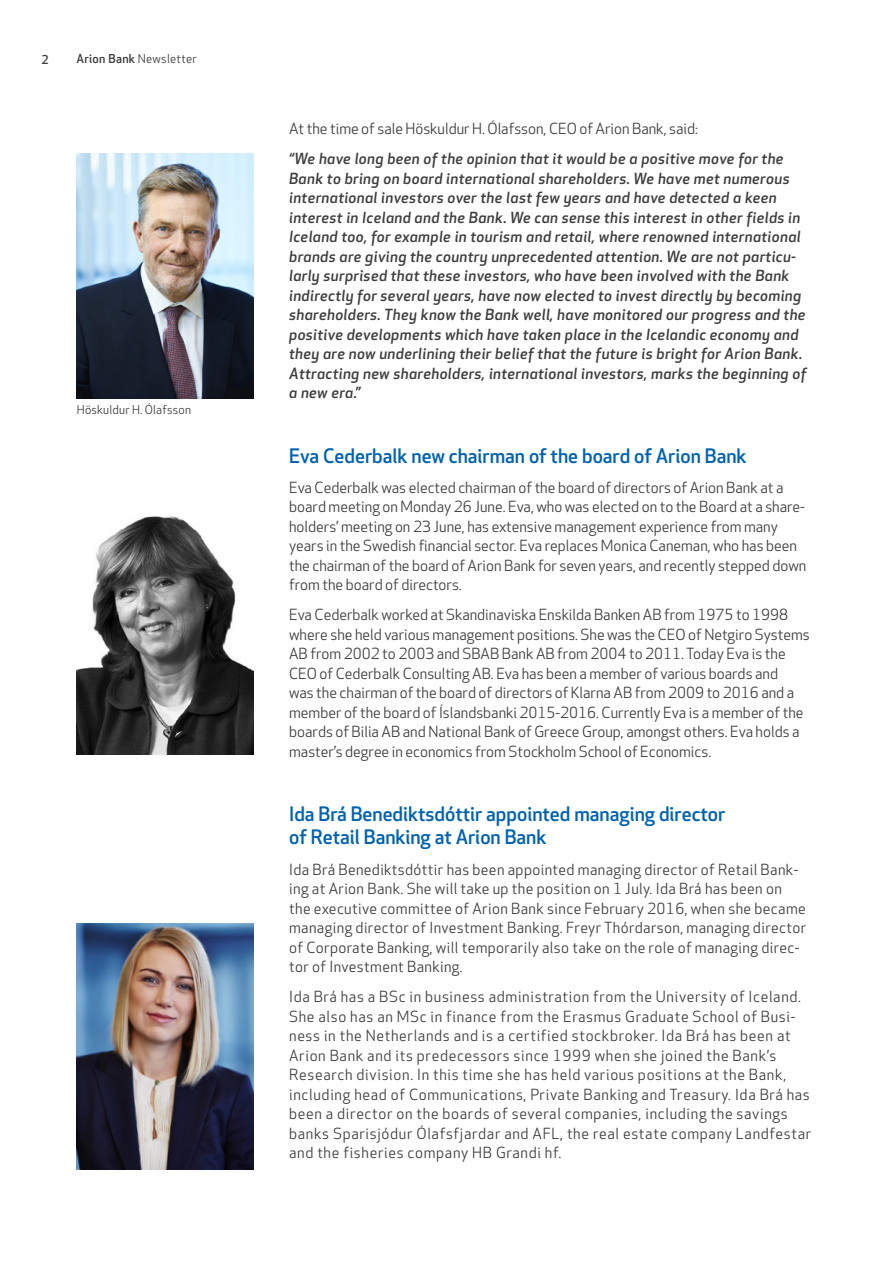
<style>
.page{position:relative;width:893px;height:1263px;background:#fff}
.page>*{position:absolute;margin:0;border:0;box-sizing:border-box;transform-origin:0 0}
.Fyrirsögn{font:500 19.5px/23.4px "Apex New";color:#0162b0}
.Fyrirsögn-2{font:15px/19.5px "Apex New";color:#3e3e3f}
.Fyrirsögn-3{font:italic 500 15px/19.5px "Apex New";letter-spacing:.025em;color:#3e3e3f}
.Fyrirsögn-4{font:15px/19.5px "Apex New";letter-spacing:.045em;color:#3e3e3f}
.Fyrirsögn-5{font:15px/19.5px "Apex New";letter-spacing:.025em;color:#3e3e3f}
.Meginmál{font:12px "Apex New";letter-spacing:.015em;color:#3e3e3f}
.Fyrirsögn-6{font:500 12px "Apex New";color:#3e3e3f}
.s1{font-weight:500}
</style>
<div class="page">
<img style="left:77px;top:153px;width:177px;height:245px">
<img style="left:77px;top:515px;width:177px;height:239px">
<img style="left:77px;top:924px;width:177px;height:245px">
<p class="Fyrirsögn-6" style="left:42px;top:51px;width:9px">2</p>
<p class="Meginmál" style="left:77px;top:51px;width:122px"><span class="s1">Arion Bank</span> Newsletter</p>
<p class="Meginmál" style="left:77px;top:402px;width:116px">Höskuldur H. Ólafsson</p>
<p class="Fyrirsögn-2" style="left:289px;top:119px;width:410px">At the time of sale Höskuldur H. Ólafsson, CEO of Arion Bank, said:</p>
<p class="Fyrirsögn-3" style="left:289px;top:149px;width:519px">“We have long been of the opinion that it would be a positive move for the Bank to bring on board international shareholders. We have met numerous international investors over the last few years and have detected a keen interest in Iceland and the Bank. We can sense this interest in other fields in Iceland too, for example in tourism and retail, where renowned international brands are giving the country unprecedented attention. We are not particu&shy;larly surprised that these investors, who have been involved with the Bank indirectly for several years, have now elected to invest directly by becoming shareholders. They know the Bank well, have monitored our progress and the positive developments which have taken place in the Icelandic economy and they are now underlining their belief that the future is bright for Arion Bank.<br>Attracting new shareholders, international investors, marks the beginning of a new era.”</p>
<p class="Fyrirsögn" style="left:289px;top:443px;width:459px">Eva Cederbalk new chairman of the board of Arion Bank</p>
<p class="Fyrirsögn-2" style="left:289px;top:477px;width:519px">Eva Cederbalk was elected chairman of the board of directors of Arion Bank at a board meeting on Monday 26 June. Eva, who was elected on to the Board at a share&shy;holders’ meeting on 23 June, has extensive management experience from many years in the Swedish financial sector. Eva replaces Monica Caneman, who has been the chairman of the board of Arion Bank for seven years, and recently stepped down from the board of directors.</p>
<p class="Fyrirsögn-2" style="left:289px;top:605px;width:522px">Eva Cederbalk worked at Skandinaviska Enskilda Banken AB from 1975 to 1998 where she held various management positions. She was the CEO of Netgiro Systems AB from 2002 to 2003 and SBAB Bank AB from 2004 to 2011. Today Eva is the CEO of Cederbalk Consulting AB. Eva has been a member of various boards and<br>was the chairman of the board of directors of Klarna AB from 2009 to 2016 and a member of the board of Íslandsbanki 2015-2016. Currently Eva is a member of the boards of Bilia AB and National Bank of Greece Group, amongst others. Eva holds a master’s degree in economics from Stockholm School of Economics.</p>
<p class="Fyrirsögn" style="left:289px;top:802px;width:438px">Ida Brá Benediktsdóttir appointed managing director of Retail Banking at Arion Bank</p>
<p class="Fyrirsögn-5" style="left:289px;top:859px;width:519px">Ida Brá Benediktsdóttir has been appointed managing director of Retail Bank&shy;ing at Arion Bank. She will take up the position on 1 July. Ida Brá has been on the executive committee of Arion Bank since February 2016, when she became managing director of Investment Banking. Freyr Thórdarson, managing director of Corporate Banking, will temporarily also take on the role of managing direc&shy;tor of Investment Banking.</p>
<p class="Fyrirsögn-4" style="left:289px;top:987px;width:524px">Ida Brá has a BSc in business administration from the University of Iceland.<br>She also has an MSc in finance from the Erasmus Graduate School of Busi&shy;ness in the Netherlands and is a certified stockbroker. Ida Brá has been at Arion Bank and its predecessors since 1999 when she joined the Bank’s Research division. In this time she has held various positions at the Bank, including head of Communications, Private Banking and Treasury. Ida Brá has been a director on the boards of several companies, including the savings banks Sparisjódur Ólafsfjardar and AFL, the real estate company Landfestar and the fisheries company HB Grandi hf.</p>
</div>
